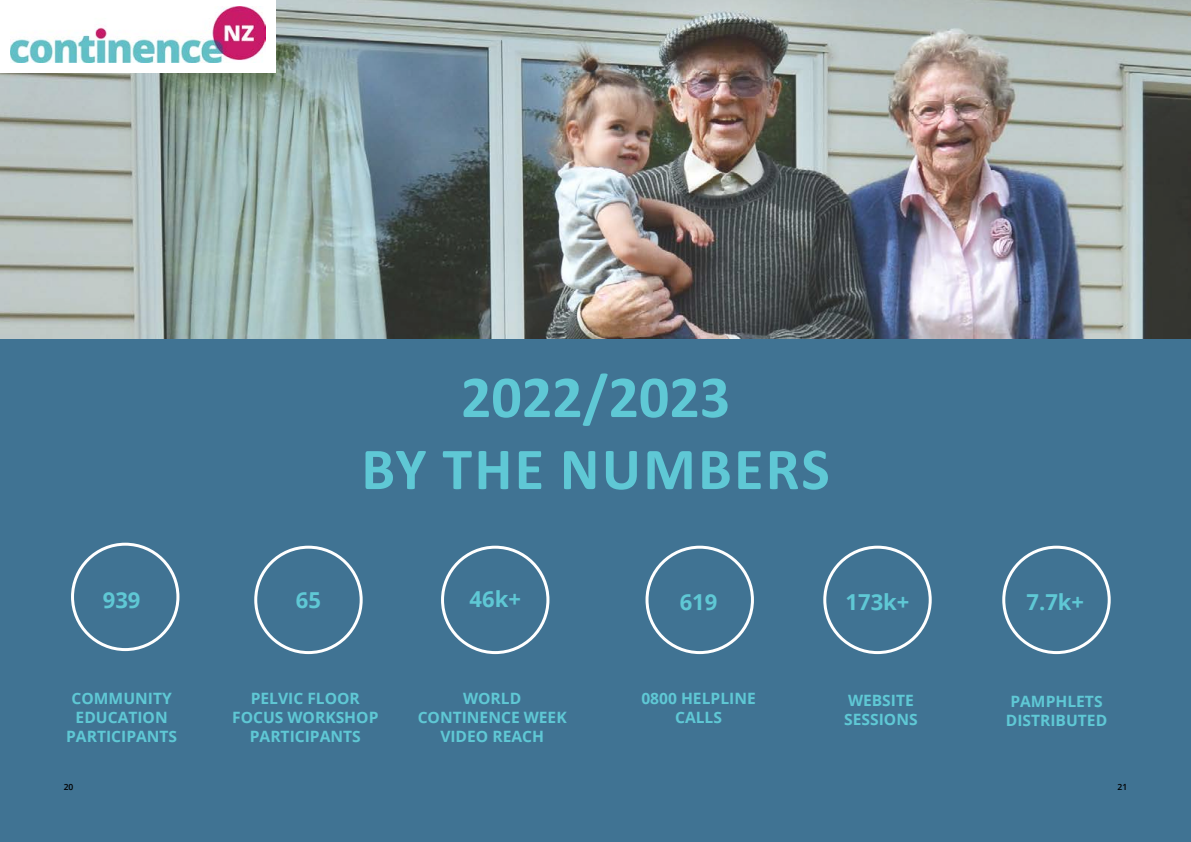
<style>
.page{position:relative;width:1191px;height:842px;background:#fff}
.page>*{position:absolute;margin:0;border:0;box-sizing:border-box;transform-origin:0 0}
.t1{font:700 60px/72px "Calibri";letter-spacing:.03em;color:#5fc8d5;text-align:center}
.t2{font:700 22px "Open Sans";color:#5fc8d5}
.t3{font:700 15.6px/18.7px "Open Sans";color:#5fc8d5;text-align:center}
.t4{font:600 8.5px "Open Sans";color:#000}
</style>
<div class="page">
<img style="left:0;top:0;width:1191px;height:340px">
<div style="left:0;top:340px;width:1191px;height:502px;background:#407393"></div>
<div style="left:0;top:0;width:275px;height:72px;background:#fff"></div>
<img style="left:11px;top:6px;width:254px;height:57px">
<div style="left:645px;top:546px;width:109px;height:108px;border:3px solid #fff;border-radius:50%"></div>
<div style="left:823px;top:546px;width:108px;height:108px;border:3px solid #fff;border-radius:50%"></div>
<div style="left:1002px;top:546px;width:108px;height:108px;border:3px solid #fff;border-radius:50%"></div>
<div style="left:71px;top:543px;width:108px;height:108px;border:3px solid #fff;border-radius:50%"></div>
<div style="left:254px;top:546px;width:109px;height:108px;border:3px solid #fff;border-radius:50%"></div>
<div style="left:441px;top:546px;width:108px;height:108px;border:3px solid #fff;border-radius:50%"></div>
<h1 class="t1" style="left:361px;top:360px;width:470px">2022/2023<br>BY THE NUMBERS</h1>
<h2 class="t2" style="left:103px;top:585px;width:39px">939</h2>
<h2 class="t2" style="left:296px;top:585px;width:27px">65</h2>
<h2 class="t2" style="left:469px;top:583px;width:53px">46k+</h2>
<h2 class="t2" style="left:679px;top:586px;width:39px">619</h2>
<h2 class="t2" style="left:845px;top:586px;width:65px">173k+</h2>
<h2 class="t2" style="left:1026px;top:586px;width:59px">7.7k+</h2>
<p class="t3" style="left:232px;top:689px;width:148px">PELVIC FLOOR<br>FOCUS WORKSHOP<br>PARTICIPANTS</p>
<p class="t3" style="left:418px;top:689px;width:150px">WORLD<br>CONTINENCE WEEK<br>VIDEO REACH</p>
<p class="t3" style="left:66px;top:689px;width:113px">COMMUNITY<br>EDUCATION<br>PARTICIPANTS</p>
<p class="t3" style="left:1005px;top:692px;width:103px;text-align:left">PAMPHLETS<br>DISTRIBUTED</p>
<p class="t3" style="left:641px;top:689px;width:116px">0800 HELPLINE<br>CALLS</p>
<p class="t3" style="left:844px;top:691px;width:75px;text-align:left">WEBSITE<br>SESSIONS</p>
<p class="t4" style="left:64px;top:781px;width:11px">20</p>
<p class="t4" style="left:1117px;top:781px;width:11px">21</p>
</div>
